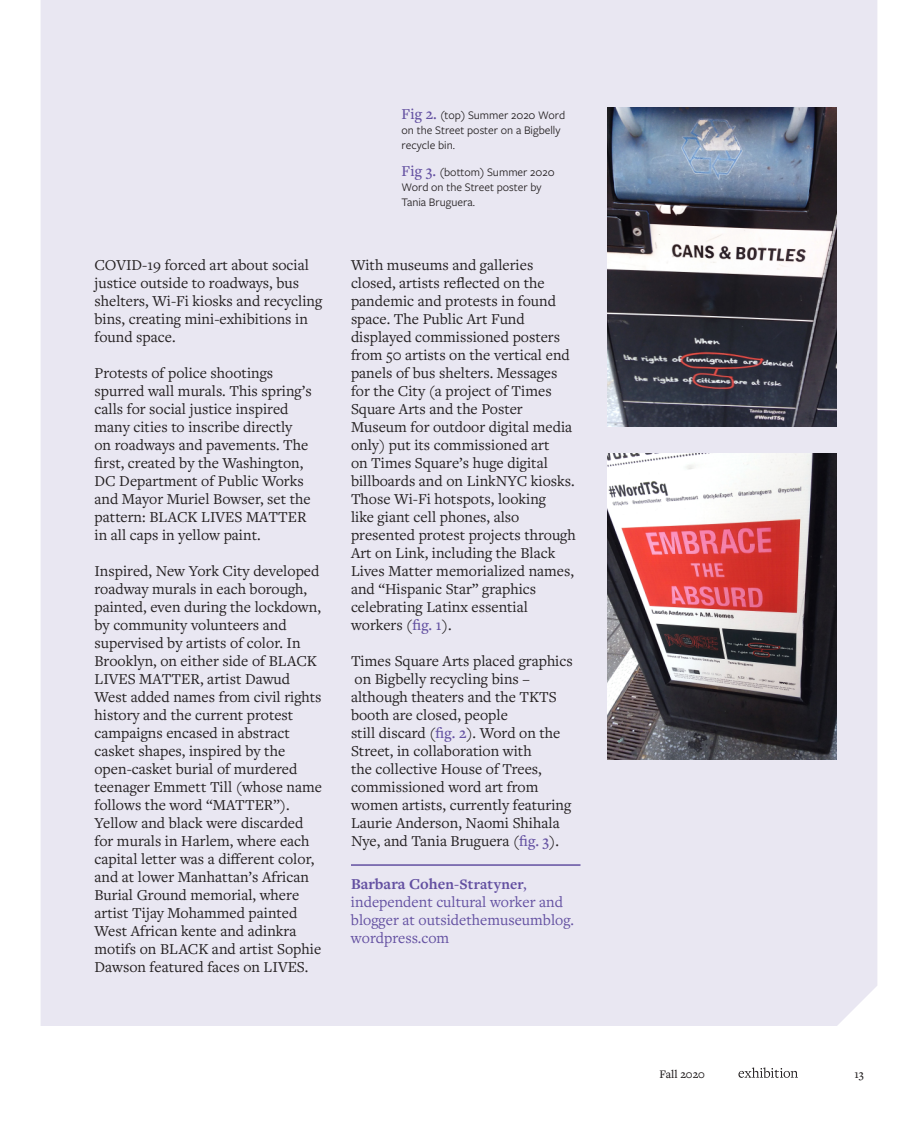
<style>
.page{position:relative;width:918px;height:1134px;background:#fff}
.page>*{position:absolute;margin:0;border:0;box-sizing:border-box;transform-origin:0 0}
.t1{font:15.75px/18px "Freight Text Pro";color:#231f20}
.t2{font:15.75px/18px "Freight Text Pro";color:#6350a1}
.t3{font:12px/15px "Freight Sans Pro";color:#231f20}
.t4{font:500 12px "Freight Text Pro";color:#231f20}
.s1{font-family:"Freight Text Pro";font-weight:500;font-size:15.75px;color:#6350a1}
.s2{font-weight:500;color:#6350a1}
.s3{font-weight:700}
.s4{font-weight:700;font-size:15px}
</style>
<div class="page">
<div style="left:41px;top:2px;width:836px;height:1024px;background:#e9e7f2"></div>
<svg style="left:738px;top:1067px;width:60px;height:11px"></svg>
<hr style="left:351px;top:864px;width:229px;height:2px;background:#6350a1">
<img style="left:608px;top:108px;width:229px;height:319px">
<img style="left:608px;top:454px;width:229px;height:306px">
<p class="t1" style="left:94px;top:255px;width:229px">COVID-19 forced art about social justice outside to roadways, bus shelters, Wi-Fi kiosks and recycling bins, creating mini-exhibitions in found space.</p>
<p class="t1" style="left:94px;top:363px;width:219px">Protests of police shootings spurred wall murals. This spring’s calls for social justice inspired many cities to inscribe directly on roadways and pavements. The first, created by the Washington,<br>DC Department of Public Works and Mayor Muriel Bowser, set the pattern: BLACK LIVES MATTER in all caps in yellow paint.</p>
<p class="t1" style="left:94px;top:561px;width:229px">Inspired, New York City developed roadway murals in each borough, painted, even during the lockdown, by community volunteers and supervised by artists of color. In<br>Brooklyn, on either side of BLACK<br>LIVES MATTER, artist Dawud<br>West added names from civil rights history and the current protest campaigns encased in abstract casket shapes, inspired by the open-casket burial of murdered teenager Emmett Till (whose name follows the word “MATTER”).<br>Yellow and black were discarded for murals in Harlem, where each capital letter was a different color, and at lower Manhattan’s African<br>Burial Ground memorial, where artist Tijay Mohammed painted<br>West African kente and adinkra motifs on BLACK and artist Sophie<br>Dawson featured faces on LIVES.</p>
<p class="t3" style="left:402px;top:107px;width:165px"><span class="s1">Fig 2.</span> (top) Summer 2020 Word on the Street poster on a Bigbelly recycle bin.</p>
<p class="t3" style="left:402px;top:164px;width:155px"><span class="s1">Fig 3.</span> (bottom) Summer 2020<br>Word on the Street poster by<br>Tania Bruguera.</p>
<p class="t1" style="left:351px;top:255px;width:226px">With museums and galleries closed, artists reflected on the pandemic and protests in found space. The Public Art Fund displayed commissioned posters from 50 artists on the vertical end panels of bus shelters. Messages for the City (a project of Times<br>Square Arts and the Poster<br>Museum for outdoor digital media only) put its commissioned art<br>on Times Square’s huge digital billboards and on LinkNYC kiosks.<br>Those Wi-Fi hotspots, looking<br>like giant cell phones, also presented protest projects through<br>Art on Link, including the Black<br>Lives Matter memorialized names, and “Hispanic Star” graphics celebrating Latinx essential workers (<span class="s2">fig. 1</span>).</p>
<p class="t1" style="left:351px;top:651px;width:223px">Times Square Arts placed graphics on Bigbelly recycling bins – although theaters and the TKTS booth are closed, people<br>still discard (<span class="s2">fig. 2</span>). Word on the<br>Street, in collaboration with<br>the collective House of Trees, commissioned word art from women artists, currently featuring<br>Laurie Anderson, Naomi Shihala<br>Nye, and Tania Bruguera (<span class="s2">fig. 3</span>).</p>
<p class="t2" style="left:351px;top:874px;width:225px"><span class="s3">Barbara Cohe</span><span class="s4">n-Stratyner</span>, independent cultural worker and blogger at outsidethemuseumblog. wordpress.com</p>
<p class="t4" style="left:660px;top:1066px;width:47px">Fall 2020</p>
<p class="t4" style="left:854px;top:1066px;width:11px">13</p>
</div>
